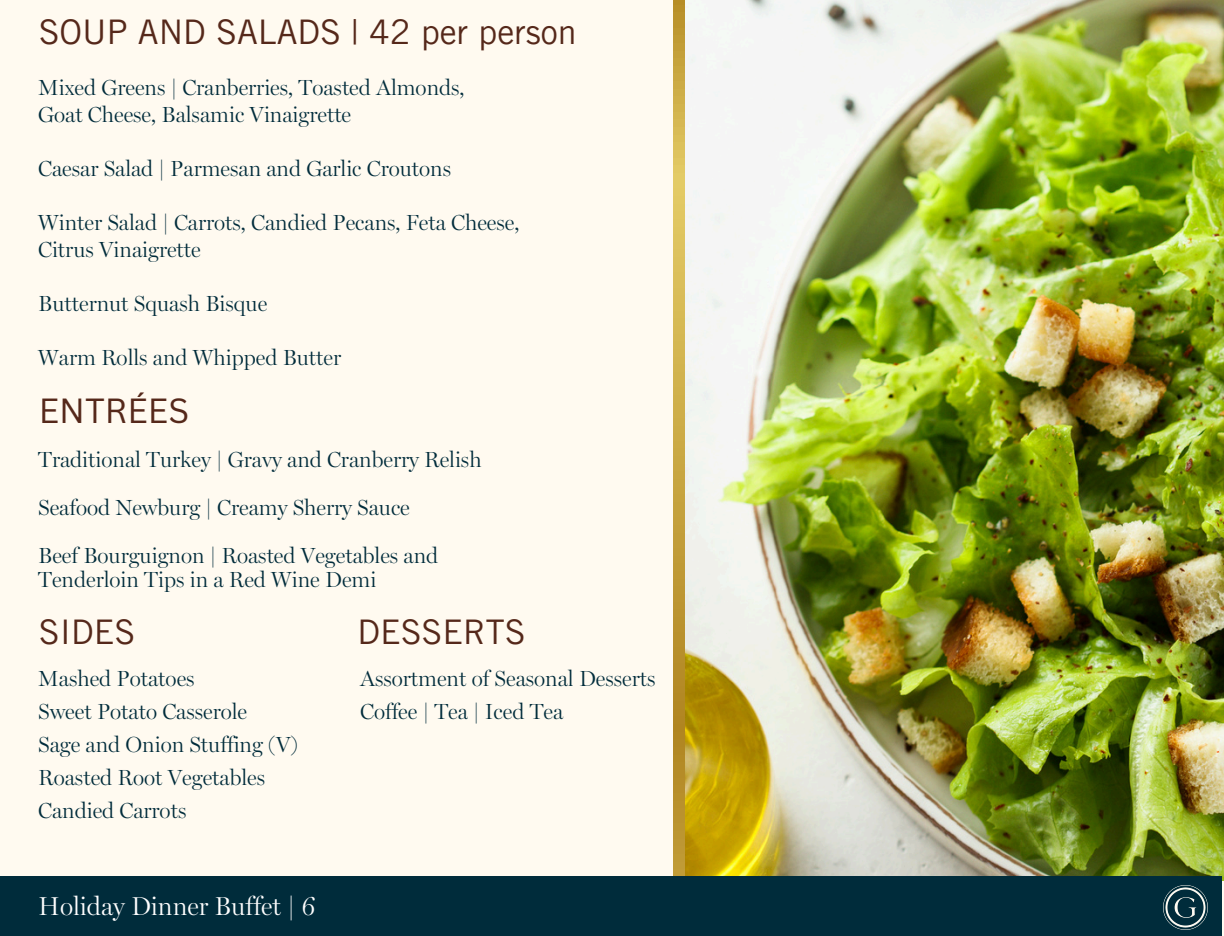
<style>
.page{position:relative;width:1224px;height:936px;background:#fffaf0}
.page>*{position:absolute;margin:0;border:0;box-sizing:border-box;transform-origin:0 0}
.t1{font:34px "Trade Gothic LT Pro";color:#55281a}
.t2{font:34px "Canva Sans";color:#55281a}
.t3{font:300 26px "Miller Display";color:#fff}
.t4{font:300 22px "Miller Display";color:#002c3b}
</style>
<div class="page">
<img style="left:685px;top:0;width:539px;height:880px">
<svg style="left:674px;top:0;width:10px;height:877px;background:#c7a540"></svg>
<div style="left:0;top:877px;width:1222px;height:59px;background:#002c3b"></div>
<img style="left:1164px;top:886px;width:43px;height:43px">
<h1 class="t1" style="left:39px;top:19px;width:539px">SOUP AND SALADS | 42 per person</h1>
<p class="t4" style="left:38px;top:75px;width:428px">Mixed Greens | Cranberries, Toasted Almonds,</p>
<p class="t4" style="left:38px;top:102px;width:314px">Goat Cheese, Balsamic Vinaigrette</p>
<p class="t4" style="left:38px;top:156px;width:414px">Caesar Salad | Parmesan and Garlic Croutons</p>
<p class="t4" style="left:38px;top:210px;width:483px">Winter Salad | Carrots, Candied Pecans, Feta Cheese,</p>
<h1 class="t4" style="left:38px;top:237px;width:164px">Citrus Vinaigrette</h1>
<h1 class="t4" style="left:38px;top:291px;width:231px">Butternut Squash Bisque</h1>
<p class="t4" style="left:38px;top:345px;width:304px">Warm Rolls and Whipped Butter</p>
<p class="t2" style="left:39px;top:386px;width:152px">ENTRÉES</p>
<p class="t4" style="left:38px;top:447px;width:445px">Traditional Turkey | Gravy and Cranberry Relish</p>
<p class="t4" style="left:38px;top:495px;width:373px">Seafood Newburg | Creamy Sherry Sauce</p>
<p class="t4" style="left:38px;top:543px;width:402px">Beef Bourguignon | Roasted Vegetables and</p>
<p class="t4" style="left:38px;top:567px;width:340px">Tenderloin Tips in a Red Wine Demi</p>
<p class="t1" style="left:39px;top:619px;width:98px">SIDES</p>
<p class="t1" style="left:357px;top:619px;width:170px">DESSERTS</p>
<p class="t4" style="left:360px;top:666px;width:297px">Assortment of Seasonal Desserts</p>
<p class="t4" style="left:360px;top:699px;width:205px">Coffee | Tea | Iced Tea</p>
<p class="t4" style="left:38px;top:666px;width:158px">Mashed Potatoes</p>
<p class="t4" style="left:38px;top:699px;width:210px">Sweet Potato Casserole</p>
<h2 class="t4" style="left:38px;top:732px;width:262px">Sage and Onion Stuffing (V)</h2>
<p class="t4" style="left:38px;top:765px;width:229px">Roasted Root Vegetables</p>
<p class="t4" style="left:38px;top:798px;width:150px">Candied Carrots</p>
<p class="t3" style="left:38px;top:891px;width:279px">Holiday Dinner Buffet | 6</p>
</div>
